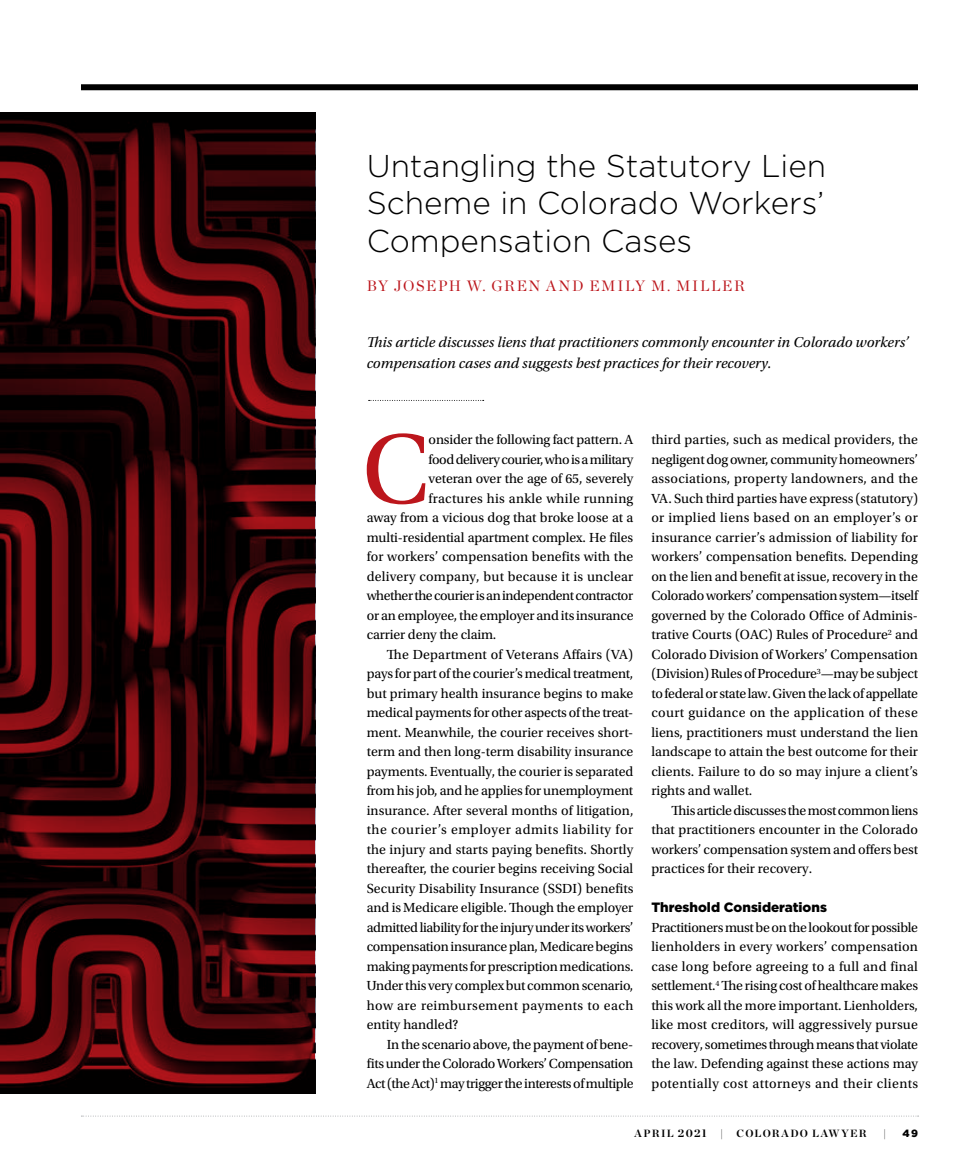
<style>
.page{position:relative;width:972px;height:1175px;background:#fff}
.page>*{position:absolute;margin:0;border:0;box-sizing:border-box;transform-origin:0 0}
.t1{font:103.5px "Utopia Std";color:#bc161c}
.t2{font:300 31.5px/37.5px "Gotham";color:#000;text-align:justify}
.t3{font:italic 15px/21px "Utopia Std";color:#000}
.t4{font:15px "Chronicle Display";letter-spacing:.11em;color:#bc161c}
.t5{font:13.8px/19.5px "Utopia Std";letter-spacing:-.005em;color:#000;text-align:justify}
.t6{font:13.8px "Utopia Std";letter-spacing:-.025em;color:#000}
.t7{font:13.8px "Utopia Std";letter-spacing:-.03em;color:#000}
.t8{font:13.8px "Utopia Std";letter-spacing:.015em;color:#000}
.t9{font:13.8px "Utopia Std";letter-spacing:.035em;color:#000}
.t10{font:13.8px "Utopia Std";letter-spacing:.03em;color:#000}
.t11{font:13.8px "Utopia Std";letter-spacing:.02em;color:#000}
.t12{font:900 13.5px "Gotham";color:#000}
.t13{font:700 10.5px "Chronicle Display";letter-spacing:.125em;color:#000}
.t14{font:900 10.5px "Gotham";color:#000}
.s1{font-size:11.25px}
</style>
<div class="page">
<svg style="left:369px;top:400px;width:115px;height:1px"></svg>
<div style="left:81px;top:84px;width:837px;height:6px;background:#000"></div>
<svg style="left:81px;top:1115px;width:838px;height:1px"></svg>
<svg style="left:0;top:112px;width:315px;height:982px;background:#350508"></svg>
<h2 class="t2" style="left:367px;top:146px;width:461px">Untangling the Statutory Lien Scheme in Colorado Workers’ Compensation Cases</h2>
<p class="t4" style="left:367px;top:274px;width:379px">BY JOSEPH W. GREN AND EMILY M. MILLER</p>
<p class="t3" style="left:367px;top:332px;width:544px">This article discusses liens that practitioners commonly encounter in Colorado workers’ compensation cases and suggests best practices for their recovery.</p>
<h1 class="t1" style="left:362px;top:413px;width:69px">C</h1>
<p class="t5" style="left:429px;top:430px;width:206px">onsider the following fact pattern. A</p>
<p class="t7" style="left:429px;top:452px;width:206px">food delivery courier, who is a military</p>
<p class="t5" style="left:429px;top:469px;width:206px">veteran over the age of 65, severely</p>
<p class="t11" style="left:429px;top:491px;width:206px">fractures his ankle while running</p>
<p class="t5" style="left:367px;top:508px;width:268px">away from a vicious dog that broke loose at a</p>
<p class="t5" style="left:367px;top:527px;width:268px">multi-residential apartment complex. He files</p>
<p class="t5" style="left:367px;top:547px;width:268px">for workers’ compensation benefits with the</p>
<p class="t8" style="left:367px;top:569px;width:268px">delivery company, but because it is unclear</p>
<p class="t7" style="left:367px;top:588px;width:268px">whether the courier is an independent contractor</p>
<p class="t5" style="left:367px;top:605px;width:268px">or an employee, the employer and its insurance</p>
<p class="t5" style="left:367px;top:625px;width:131px">carrier deny the claim.</p>
<p class="t8" style="left:387px;top:647px;width:248px">The Department of Veterans Affairs (VA)</p>
<p class="t5" style="left:367px;top:664px;width:268px">pays for part of the courier’s medical treatment,</p>
<p class="t5" style="left:367px;top:683px;width:268px">but primary health insurance begins to make</p>
<p class="t5" style="left:367px;top:703px;width:268px">medical payments for other aspects of the treat-</p>
<p class="t5" style="left:367px;top:722px;width:268px">ment. Meanwhile, the courier receives short-</p>
<p class="t5" style="left:367px;top:742px;width:268px">term and then long-term disability insurance</p>
<p class="t5" style="left:367px;top:761px;width:268px">payments. Eventually, the courier is separated</p>
<p class="t5" style="left:367px;top:781px;width:268px">from his job, and he applies for unemployment</p>
<p class="t5" style="left:367px;top:800px;width:268px">insurance. After several months of litigation,</p>
<p class="t9" style="left:367px;top:822px;width:268px">the courier’s employer admits liability for</p>
<p class="t5" style="left:367px;top:839px;width:268px">the injury and starts paying benefits. Shortly</p>
<p class="t5" style="left:367px;top:859px;width:268px">thereafter, the courier begins receiving Social</p>
<p class="t5" style="left:367px;top:878px;width:268px">Security Disability Insurance (SSDI) benefits</p>
<p class="t5" style="left:367px;top:898px;width:268px">and is Medicare eligible. Though the employer</p>
<p class="t6" style="left:367px;top:919px;width:268px">admitted liability for the injury under its workers’</p>
<p class="t5" style="left:367px;top:937px;width:268px">compensation insurance plan, Medicare begins</p>
<p class="t5" style="left:367px;top:956px;width:268px">making payments for prescription medications.</p>
<p class="t5" style="left:367px;top:976px;width:268px">Under this very complex but common scenario,</p>
<p class="t10" style="left:367px;top:997px;width:268px">how are reimbursement payments to each</p>
<p class="t5" style="left:367px;top:1015px;width:93px">entity handled?</p>
<p class="t5" style="left:387px;top:1034px;width:248px">In the scenario above, the payment of bene-</p>
<p class="t5" style="left:367px;top:1054px;width:268px">fits under the Colorado Workers’ Compensation</p>
<p class="t6" style="left:367px;top:1076px;width:268px">Act (the Act)<sup>1</sup> may trigger the interests of multiple</p>
<p class="t5" style="left:651px;top:430px;width:268px">third parties, such as medical providers, the negligent dog owner, community homeowners’ associations, property landowners, and the VA. Such third parties have express (statutory) or implied liens based on an employer’s or insurance carrier’s admission of liability for workers’ compensation benefits. Depending on the lien and benefit at issue, recovery in the Colorado workers’ compensation system—itself governed by the Colorado Office of Adminis&shy;trative Courts (OAC) Rules of Procedure<sup>2</sup> and Colorado Division of Workers’ Compensation (Division) Rules of Procedure<sup>3</sup>—may be subject to federal or state law. Given the lack of appellate court guidance on the application of these liens, practitioners must understand the lien landscape to attain the best outcome for their clients. Failure to do so may injure a client’s rights and wallet.</p>
<p class="t5" style="left:651px;top:800px;width:268px;text-indent:20px">This article discusses the most common liens that practitioners encounter in the Colorado workers’ compensation system and offers best practices for their recovery.</p>
<p class="t12" style="left:651px;top:898px;width:177px">Threshold Considerations</p>
<p class="t5" style="left:651px;top:918px;width:268px">Practitioners must be on the lookout for possible lienholders in every workers’ compensation case long before agreeing to a full and final settlement.<sup>4</sup> The rising cost of healthcare makes this work all the more important. Lienholders, like most creditors, will aggressively pursue recovery, sometimes through means that violate the law. Defending against these actions may potentially cost attorneys and their clients</p>
<p class="t13" style="left:635px;top:1125px;width:74px">APRIL <span class="s1">2021</span></p>
<p class="t13" style="left:720px;top:1125px;width:5px">|</p>
<p class="t13" style="left:737px;top:1125px;width:132px">COLORADO LAWYER</p>
<p class="t13" style="left:883px;top:1125px;width:5px">|</p>
<p class="t14" style="left:903px;top:1126px;width:17px">49</p>
</div>
